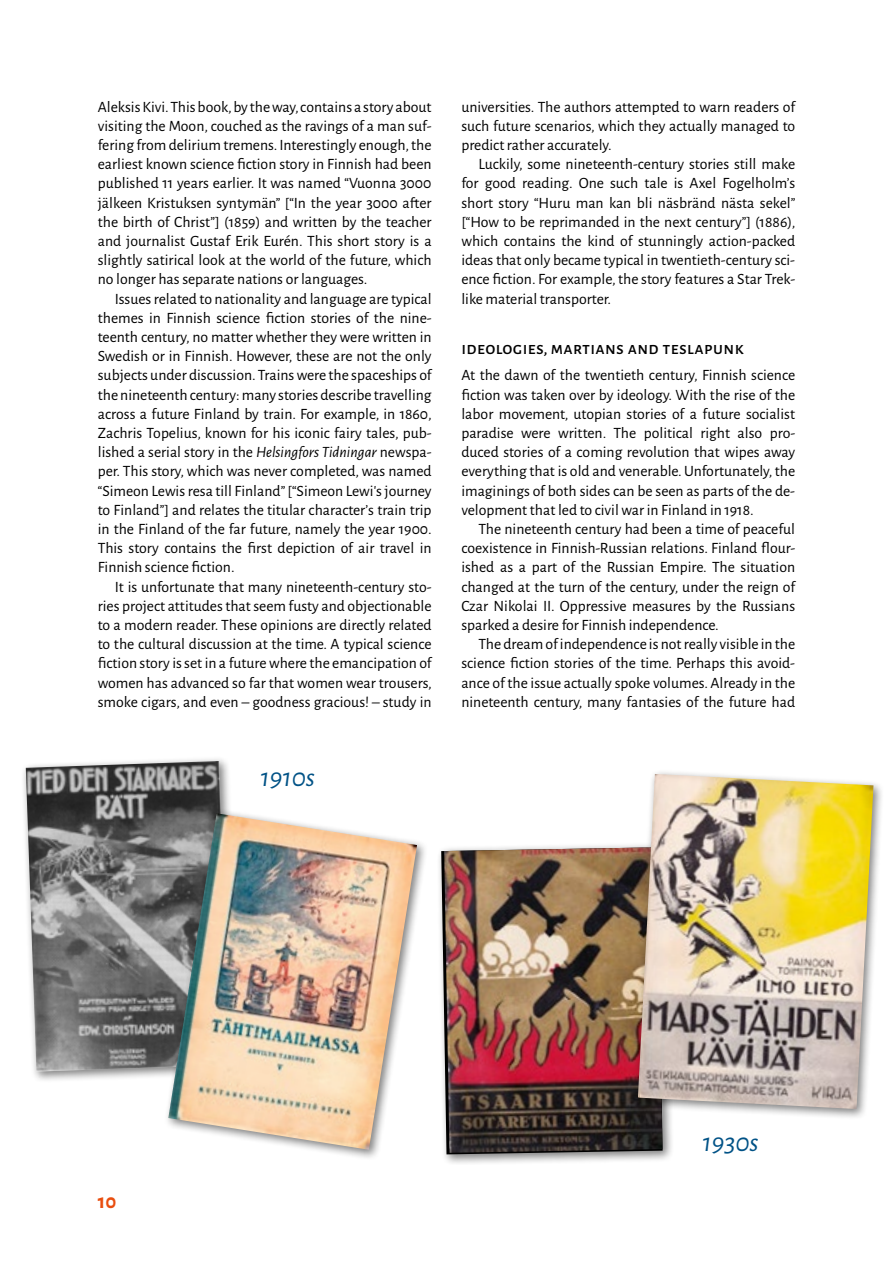
<style>
.page{position:relative;width:893px;height:1263px;background:#fff}
.page>*{position:absolute;margin:0;border:0;box-sizing:border-box;transform-origin:0 0}
.t1{font:italic 27px "Alegreya Sans";color:#005286}
.t2{font:700 21px "Alegreya Sans SC";color:#e94e0f}
.t3{font:500 18px "Alegreya Sans SC";letter-spacing:.02em;color:#000}
.t4{font:15.75px/19.2px "Alegreya Sans";color:#000;text-align:justify}
.s1{font-style:italic}
</style>
<div class="page">
<div style="left:21px;top:756px;width:221px;height:327px;background:#000;opacity:.5"></div>
<img style="left:26px;top:761px;width:204px;height:311px">
<div style="left:164px;top:808px;width:264px;height:353px;background:#000;opacity:.5"></div>
<img style="left:168px;top:813px;width:249px;height:337px">
<div style="left:436px;top:843px;width:237px;height:322px;background:#000;opacity:.5"></div>
<img style="left:444px;top:847px;width:218px;height:306px">
<div style="left:633px;top:769px;width:251px;height:351px;background:#000;opacity:.5"></div>
<img style="left:638px;top:774px;width:235px;height:335px">
<p class="t4" style="left:98px;top:96px;width:335px">Aleksis Kivi. This book, by the way, contains a story about visiting the Moon, couched as the ravings of a man suf&shy;fering from delirium tremens. Interestingly enough, the earliest known science fiction story in Finnish had been published 11 years earlier. It was named “Vuonna 3000 jälkeen Kristuksen syntymän” [“In the year 3000 after the birth of Christ”] (1859) and written by the teacher and journalist Gustaf Erik Eurén. This short story is a slightly satirical look at the world of the future, which no longer has separate nations or languages.</p>
<p class="t4" style="left:98px;top:288px;width:336px;text-indent:17px">Issues related to nationality and language are typical themes in Finnish science fiction stories of the nine&shy;teenth century, no matter whether they were written in Swedish or in Finnish. However, these are not the only subjects under discussion. Trains were the spaceships of the nineteenth century: many stories describe travelling across a future Finland by train. For example, in 1860, Zachris Topelius, known for his iconic fairy tales, pub&shy;lished a serial story in the <span class="s1">Helsingfors Tidningar</span> newspa&shy;per. This story, which was never completed, was named “Simeon Lewis resa till Finland” [“Simeon Lewi’s journey to Finland”] and relates the titular character’s train trip in the Finland of the far future, namely the year 1900.<br>This story contains the first depiction of air travel in Finnish science fiction.</p>
<p class="t4" style="left:98px;top:576px;width:336px;text-indent:17px">It is unfortunate that many nineteenth-century sto&shy;ries project attitudes that seem fusty and objectionable to a modern reader. These opinions are directly related to the cultural discussion at the time. A typical science fiction story is set in a future where the emancipation of women has advanced so far that women wear trousers, smoke cigars, and even – goodness gracious! – study in</p>
<h1 class="t1" style="left:261px;top:759px;width:56px">1910s</h1>
<p class="t4" style="left:461px;top:96px;width:336px">universities. The authors attempted to warn readers of such future scenarios, which they actually managed to predict rather accurately.</p>
<p class="t4" style="left:461px;top:154px;width:336px;text-indent:17px">Luckily, some nineteenth-century stories still make for good reading. One such tale is Axel Fogelholm’s short story “Huru man kan bli näsbränd nästa sekel” [“How to be reprimanded in the next century”] (1886), which contains the kind of stunningly action-packed ideas that only became typical in twentieth-century sci&shy;ence fiction. For example, the story features a Star Trek&shy;like material transporter.</p>
<p class="t3" style="left:461px;top:335px;width:284px">ideologies, martians and teslapunk</p>
<p class="t4" style="left:461px;top:365px;width:335px">At the dawn of the twentieth century, Finnish science fiction was taken over by ideology. With the rise of the labor movement, utopian stories of a future socialist paradise were written. The political right also pro&shy;duced stories of a coming revolution that wipes away everything that is old and venerable. Unfortunately, the imaginings of both sides can be seen as parts of the de&shy;velopment that led to civil war in Finland in 1918.</p>
<p class="t4" style="left:461px;top:519px;width:336px;text-indent:17px">The nineteenth century had been a time of peaceful coexistence in Finnish-Russian relations. Finland flour&shy;ished as a part of the Russian Empire. The situation changed at the turn of the century, under the reign of Czar Nikolai II. Oppressive measures by the Russians sparked a desire for Finnish independence.</p>
<p class="t4" style="left:461px;top:634px;width:335px;text-indent:17px">The dream of independence is not really visible in the science fiction stories of the time. Perhaps this avoid&shy;ance of the issue actually spoke volumes. Already in the nineteenth century, many fantasies of the future had</p>
<h2 class="t2" style="left:98px;top:1186px;width:20px">10</h2>
<h1 class="t1" style="left:702px;top:1124px;width:57px">1930s</h1>
</div>
